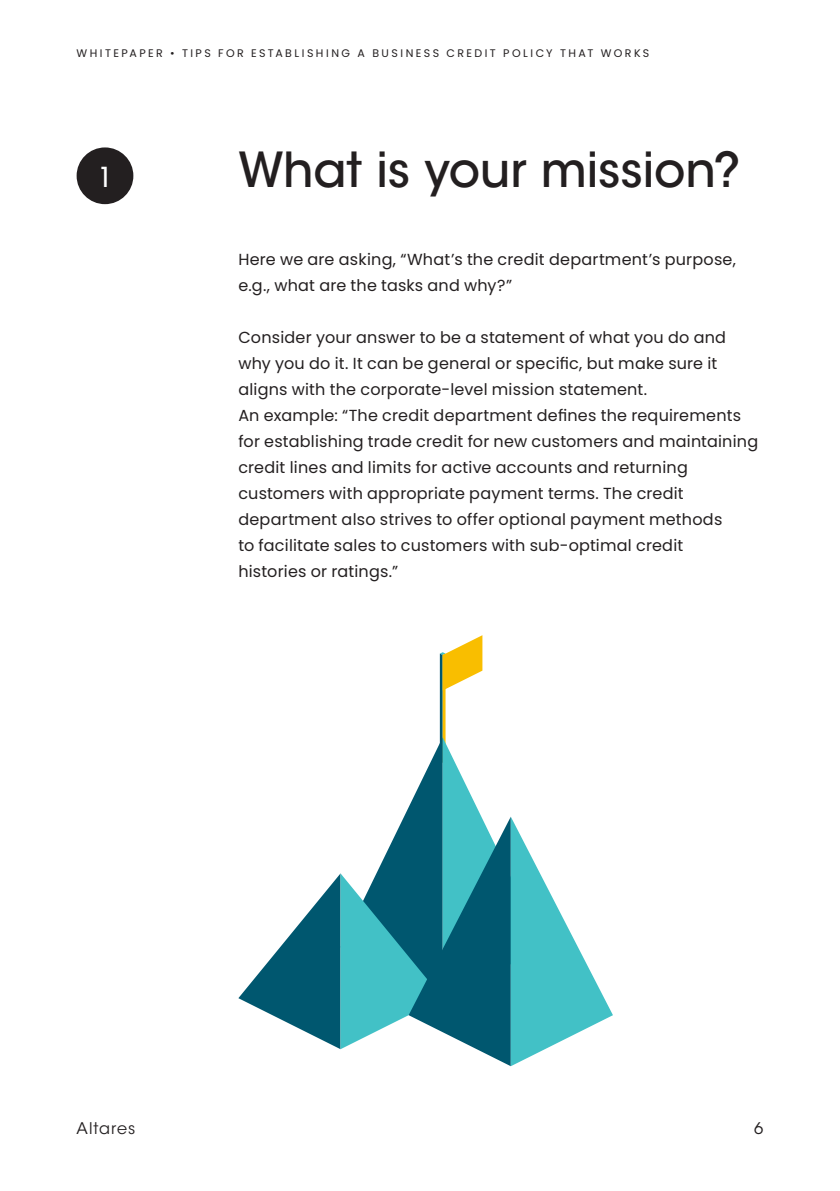
<style>
.page{position:relative;width:840px;height:1191px;background:#fff}
.page>*{position:absolute;margin:0;border:0;box-sizing:border-box;transform-origin:0 0}
.Title_24_26_med{font:500 48px "ITC Avant Garde Std";letter-spacing:-.005em;color:#231f20}
.Intro_11_16_25_reg{font:28px "Poppins";color:#fff}
.Text_8_13_reg{font:16px/26px "Poppins";letter-spacing:.015em;color:#231f20}
.t1{font:16px "ITC Avant Garde Std";letter-spacing:.065em;color:#231f20}
.t2{font:11px "Poppins";letter-spacing:.22em;color:#231f20}
</style>
<div class="page">
<div style="left:77px;top:147px;width:56px;height:57px;background:#231f20;border-radius:50%"></div>
<svg style="left:238px;top:635px;width:374px;height:431px"></svg>
<p class="t2" style="left:77px;top:46px;width:573px">WHITEPAPER • TIPS FOR ESTABLISHING A BUSINESS CREDIT POLICY THAT WORKS</p>
<p class="Intro_11_16_25_reg" style="left:100px;top:161px;width:10px">1</p>
<p class="Title_24_26_med" style="left:238px;top:140px;width:503px">What is your mission?</p>
<p class="Text_8_13_reg" style="left:238px;top:246px;width:498px">Here we are asking, “What’s the credit department’s purpose, e.g., what are the tasks and why?”</p>
<p class="Text_8_13_reg" style="left:238px;top:324px;width:521px">Consider your answer to be a statement of what you do and why you do it. It can be general or specific, but make sure it aligns with the corporate-level mission statement.<br>An example: “The credit department defines the requirements for establishing trade credit for new customers and maintaining credit lines and limits for active accounts and returning customers with appropriate payment terms. The credit department also strives to offer optional payment methods<br>to facilitate sales to customers with sub-optimal credit<br>histories or ratings.”</p>
<p class="t1" style="left:77px;top:1118px;width:60px">Altares</p>
<p class="t1" style="left:753px;top:1118px;width:11px">6</p>
</div>
